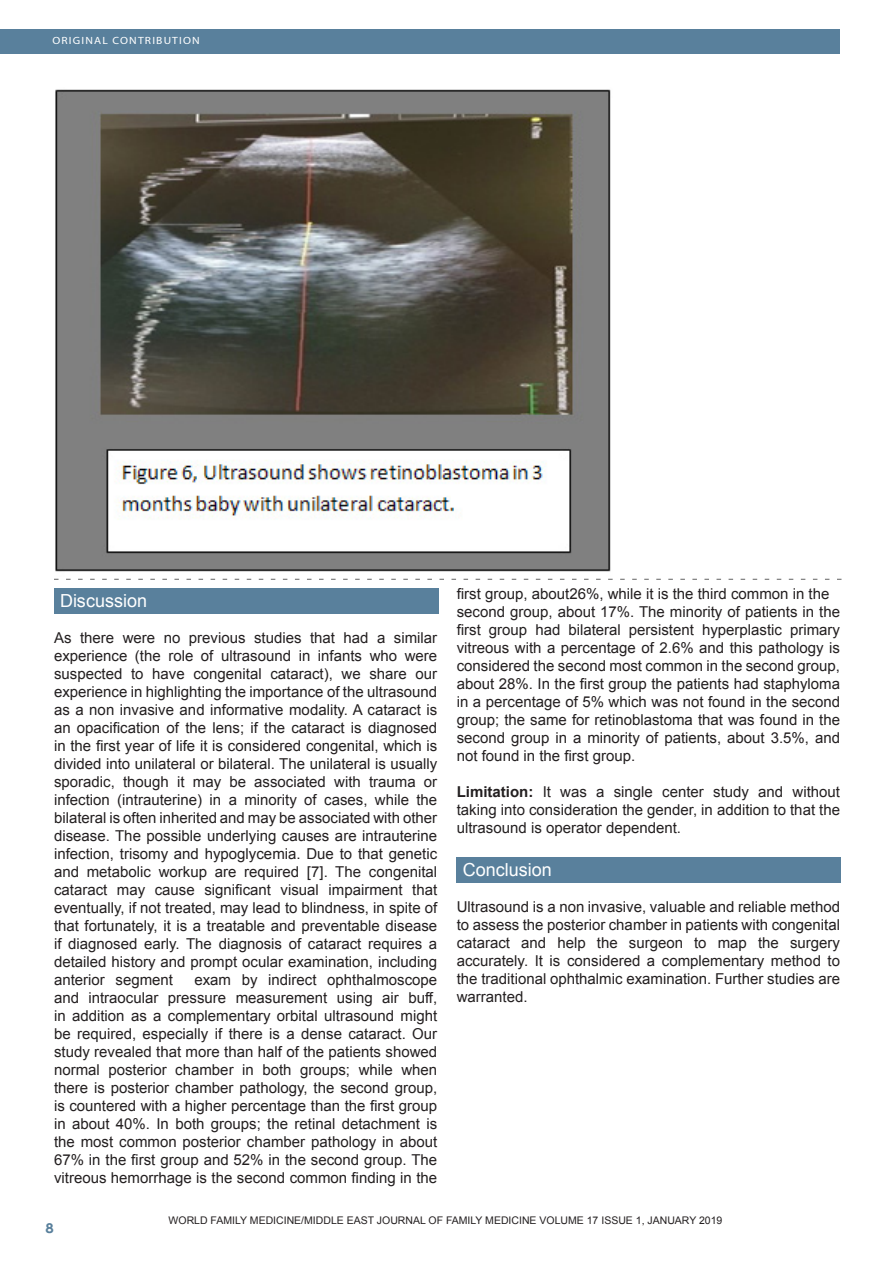
<style>
.page{position:relative;width:893px;height:1263px;background:#fff}
.page>*{position:absolute;margin:0;border:0;box-sizing:border-box;transform-origin:0 0}
.Footnote_Text{font:18px "Arial";color:#fff}
.Footnote_Text-2{font:15px/18px "Arial";color:#231f20;text-align:justify}
.Footnote_Text-3{font:10.5px "Arial";color:#231f20}
.t1{font:10.5px "Myriad";letter-spacing:.1em;color:#fff;scale:1.1 1}
.s1{font-weight:700}
</style>
<div class="page">
<div style="left:0;top:30px;width:840px;height:24px;background:#59809c"></div>
<img style="left:55px;top:89px;width:556px;height:483px">
<div style="left:54px;top:588px;width:384px;height:25px;background:#59809c"></div>
<div style="left:457px;top:857px;width:384px;height:25px;background:#59809c"></div>
<svg style="left:54px;top:579px;width:788px;height:1px"></svg>
<p class="t1" style="left:52px;top:35px;width:135px">ORIGINAL CONTRIBUTION</p>
<p class="Footnote_Text" style="left:60px;top:589px;width:89px">Discussion</p>
<p class="Footnote_Text-2" style="left:54px;top:629px;width:385px">As there were no previous studies that had a similar experience (the role of ultrasound in infants who were suspected to have congenital cataract), we share our experience in highlighting the importance of the ultrasound as a non invasive and informative modality. A cataract is an opacification of the lens; if the cataract is diagnosed in the first year of life it is considered congenital, which is divided into unilateral or bilateral. The unilateral is usually sporadic, though it may be associated with trauma or infection (intrauterine) in a minority of cases, while the bilateral is often inherited and may be associated with other disease. The possible underlying causes are intrauterine infection, trisomy and hypoglycemia. Due to that genetic and metabolic workup are required [7]. The congenital cataract may cause significant visual impairment that eventually, if not treated, may lead to blindness, in spite of that fortunately, it is a treatable and preventable disease if diagnosed early. The diagnosis of cataract requires a detailed history and prompt ocular examination, including anterior segment</p>
<p class="Footnote_Text-2" style="left:54px;top:971px;width:385px;text-indent:140px">exam by indirect ophthalmoscope and intraocular pressure measurement using air buff, in addition as a complementary orbital ultrasound might be required, especially if there is a dense cataract. Our study revealed that more than half of the patients showed normal posterior chamber in both groups; while when there is posterior chamber pathology, the second group, is countered with a higher percentage than the first group in about 40%. In both groups; the retinal detachment is the most common posterior chamber pathology in about 67% in the first group and 52% in the second group. The vitreous hemorrhage is the second common finding in the</p>
<p class="Footnote_Text-2" style="left:457px;top:585px;width:374px">first group, about26%, while it is the third common in the</p>
<p class="Footnote_Text-2" style="left:457px;top:603px;width:385px">second group, about 17%. The minority of patients in the first group had bilateral persistent hyperplastic primary vitreous with a percentage of 2.6% and this pathology is considered the second most common in the second group, about 28%. In the first group the patients had staphyloma in a percentage of 5% which was not found in the second group; the same for retinoblastoma that was found in the second group in a minority of patients, about 3.5%, and not found in the first group.</p>
<p class="Footnote_Text-2" style="left:457px;top:783px;width:385px"><span class="s1">Limitation:</span> It was a single center study and without taking into consideration the gender, in addition to that the ultrasound is operator dependent.</p>
<p class="Footnote_Text" style="left:463px;top:858px;width:91px">Conclusion</p>
<p class="Footnote_Text-2" style="left:457px;top:898px;width:385px">Ultrasound is a non invasive, valuable and reliable method to assess the posterior chamber in patients with congenital cataract and help the surgeon to map the surgery accurately. It is considered a complementary method to the traditional ophthalmic examination. Further studies are warranted.</p>
<p class="Footnote_Text-3" style="left:162px;top:1214px;width:569px">WORLD FAMILY MEDICINE/MID LE EAST JOURNAL OF FAMILY MEDICINE VOLUME 15 IS UE10, DECEMBER 2017</p>
<p class="Footnote_Text-3" style="left:169px;top:1214px;width:555px">WORLD FAMILY MEDICINE/MIDDLE EAST JOURNAL OF FAMILY MEDICINE VOLUME 17 ISSUE 1, JANUARY 2019</p>
</div>
